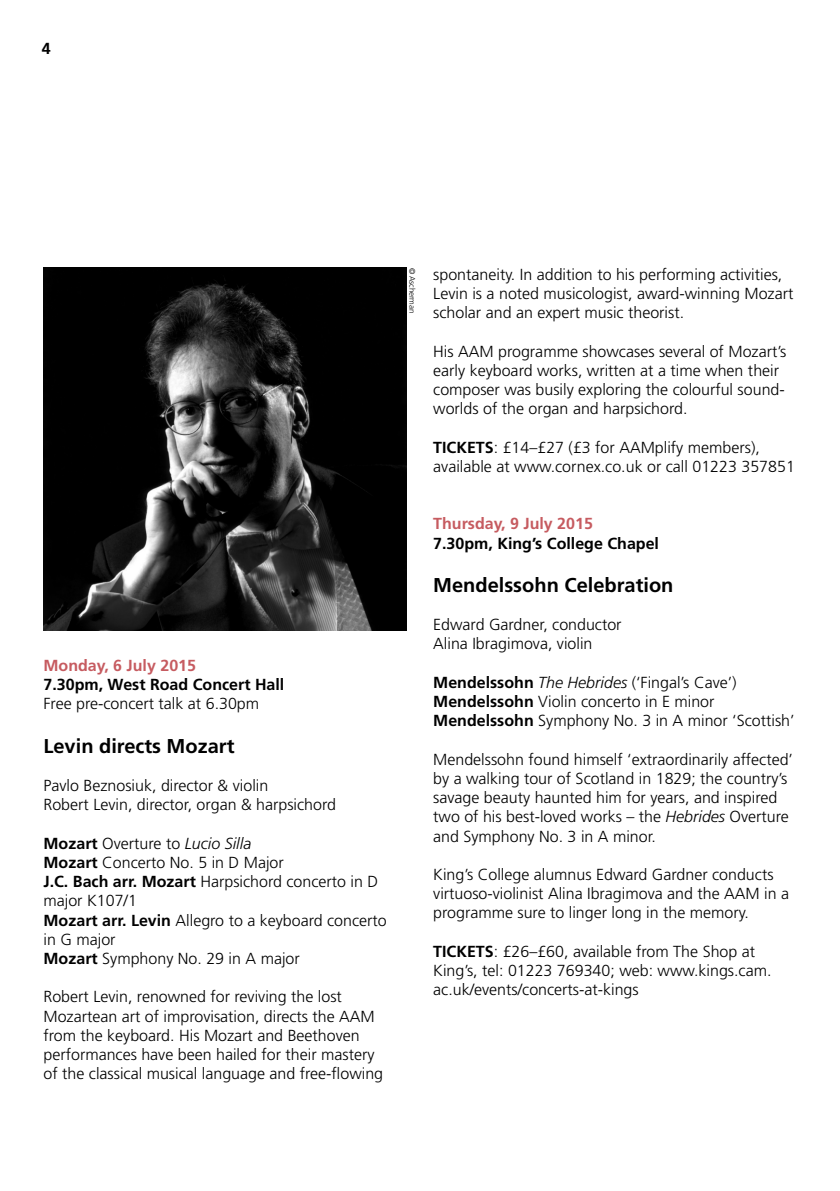
<style>
.page{position:relative;width:840px;height:1191px;background:#fff}
.page>*{position:absolute;margin:0;border:0;box-sizing:border-box;transform-origin:0 0}
.t1{font:700 20px "Frutiger LT Std";color:#000}
.t2{font:300 16px/19.2px "Frutiger LT Std";color:#000}
.t3{font:700 16px "Frutiger LT Std";color:#000}
.t4{font:700 16px "Frutiger LT Std";color:#c65b60}
.t5{font:300 8px "Frutiger LT Std";letter-spacing:-.02em;color:#000}
.s1{font-weight:700}
.s2{font-style:italic}
</style>
<div class="page">
<img style="left:43px;top:268px;width:363px;height:362px">
<p class="t3" style="left:42px;top:39px;width:10px">4</p>
<p class="t4" style="left:43px;top:656px;width:154px">Monday, 6 July 2015</p>
<p class="t3" style="left:43px;top:675px;width:242px">7.30pm, West Road Concert Hall</p>
<p class="t2" style="left:43px;top:694px;width:217px">Free pre-concert talk at 6.30pm</p>
<p class="t1" style="left:43px;top:734px;width:192px">Levin directs Mozart</p>
<p class="t2" style="left:43px;top:776px;width:294px">Pavlo Beznosiuk, director &amp; violin<br>Robert Levin, director, organ &amp; harpsichord</p>
<p class="t2" style="left:43px;top:834px;width:344px"><span class="s1">Mozart</span> Overture to <span class="s2">Lucio Silla<br></span><span class="s1">Mozart</span> Concerto No. 5 in D Major<br><span class="s1">J.C. Bach arr. Mozart</span> Harpsichord concerto in D major K107/1<br><span class="s1">Mozart arr. Levin</span> Allegro to a keyboard concerto in G major<br><span class="s1">Mozart</span> Symphony No. 29 in A major</p>
<p class="t2" style="left:43px;top:987px;width:341px">Robert Levin, renowned for reviving the lost Mozartean art of improvisation, directs the AAM from the keyboard. His Mozart and Beethoven performances have been hailed for their mastery of the classical musical language and free-flowing</p>
<p class="t5" style="left:416px;top:268px;width:47px;rotate:90deg">© Ascherman</p>
<p class="t2" style="left:433px;top:265px;width:361px">spontaneity. In addition to his performing activities,<br>Levin is a noted musicologist, award-winning Mozart scholar and an expert music theorist.</p>
<p class="t2" style="left:433px;top:342px;width:354px">His AAM programme showcases several of Mozart’s early keyboard works, written at a time when their composer was busily exploring the colourful sound&shy;worlds of the organ and harpsichord.</p>
<p class="t2" style="left:433px;top:438px;width:363px"><span class="s1">TICKETS</span>: £14–£27 (£3 for AAMplify members), available at www.cornex.co.uk or call 01223 357851</p>
<p class="t4" style="left:433px;top:514px;width:161px">Thursday, 9 July 2015</p>
<p class="t3" style="left:433px;top:533px;width:227px">7.30pm, King’s College Chapel</p>
<p class="t1" style="left:433px;top:573px;width:242px">Mendelssohn Celebration</p>
<p class="t2" style="left:433px;top:615px;width:190px">Edward Gardner, conductor<br>Alina Ibragimova, violin</p>
<p class="t2" style="left:433px;top:673px;width:362px"><span class="s1">Mendelssohn</span> <span class="s2">The Hebrides</span> (‘Fingal’s Cave’)<br><span class="s1">Mendelssohn</span> Violin concerto in E minor<br><span class="s1">Mendelssohn</span> Symphony No. 3 in A minor ‘Scottish’</p>
<p class="t2" style="left:433px;top:750px;width:361px">Mendelssohn found himself ‘extraordinarily affected’ by a walking tour of Scotland in 1829; the country’s savage beauty haunted him for years, and inspired two of his best-loved works – the <span class="s2">Hebrides</span> Overture and Symphony No. 3 in A minor.</p>
<p class="t2" style="left:433px;top:865px;width:357px">King’s College alumnus Edward Gardner conducts virtuoso-violinist Alina Ibragimova and the AAM in a programme sure to linger long in the memory.</p>
<p class="t2" style="left:433px;top:942px;width:339px"><span class="s1">TICKETS</span>: £26–£60, available from The Shop at<br>King’s, tel: 01223 769340; web: www.kings.cam. ac.uk/events/concerts-at-kings</p>
</div>
